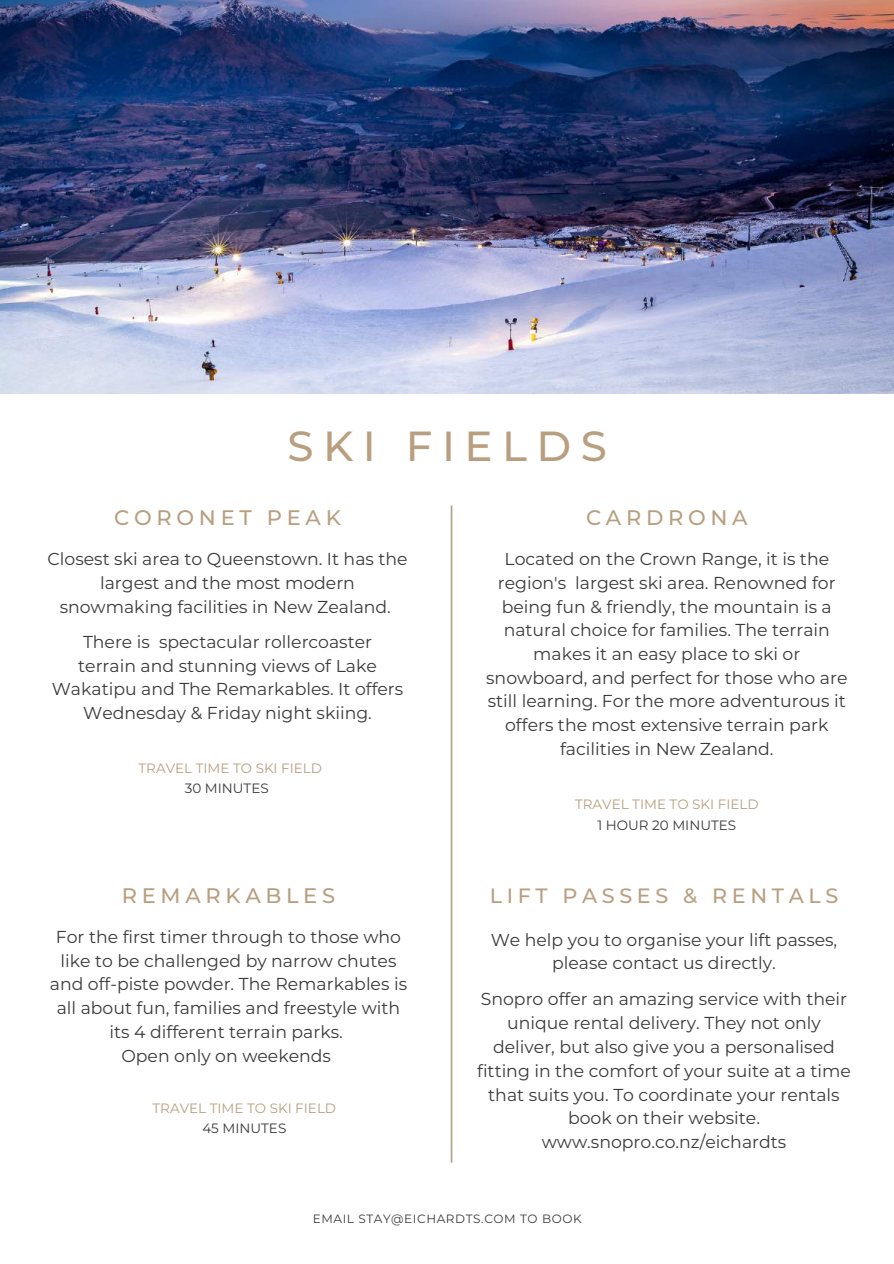
<style>
.page{position:relative;width:894px;height:1264px;background:#fff}
.page>*{position:absolute;margin:0;border:0;box-sizing:border-box;transform-origin:0 0}
.t1{font:500 42px "Montserrat";letter-spacing:.225em;color:#b89f80}
.t2{font:500 21px "Montserrat";letter-spacing:.225em;color:#b89f80}
.t3{font:500 20.7px "Montserrat";letter-spacing:.225em;color:#b89f80}
.t4{font:17.25px/23.7px "Montserrat";color:#3a3a3a;text-align:center}
.t5{font:13.5px "Montserrat";color:#b89f80}
.t6{font:13.5px "Montserrat";color:#3a3a3a}
.t7{font:12px "Montserrat";letter-spacing:.05em;color:#3a3a3a}
</style>
<div class="page">
<img style="left:0;top:0;width:893px;height:393px">
<svg style="left:450px;top:505px;width:2px;height:657px"></svg>
<h1 class="t1" style="left:287px;top:421px;width:321px">SKI FIELDS</h1>
<p class="t2" style="left:114px;top:505px;width:228px">CORONET PEAK</p>
<p class="t4" style="left:47px;top:547px;width:361px">Closest ski area to Queenstown. It has the largest and the most modern snowmaking facilities in New Zealand.</p>
<p class="t4" style="left:52px;top:630px;width:353px">There is spectacular rollercoaster<br>terrain and stunning views of Lake Wakatipu and The Remarkables. It offers Wednesday &amp; Friday night skiing.</p>
<p class="t5" style="left:138px;top:760px;width:185px">TRAVEL TIME TO SKI FIELD</p>
<p class="t6" style="left:185px;top:780px;width:85px">30 MINUTES</p>
<p class="t2" style="left:122px;top:883px;width:215px">REMARKABLES</p>
<p class="t4" style="left:50px;top:925px;width:359px">For the first timer through to those who like to be challenged by narrow chutes and off-piste powder. The Remarkables is all about fun, families and freestyle with its 4 different terrain parks.<br>Open only on weekends</p>
<p class="t5" style="left:152px;top:1099px;width:185px">TRAVEL TIME TO SKI FIELD</p>
<p class="t6" style="left:202px;top:1119px;width:85px">45 MINUTES</p>
<p class="t2" style="left:586px;top:505px;width:163px">CARDRONA</p>
<p class="t4" style="left:486px;top:547px;width:362px">Located on the Crown Range, it is the region's largest ski area. Renowned for being fun &amp; friendly, the mountain is a natural choice for families. The terrain makes it an easy place to ski or snowboard, and perfect for those who are still learning. For the more adventurous it offers the most extensive terrain park facilities in New Zealand.</p>
<p class="t5" style="left:575px;top:796px;width:185px">TRAVEL TIME TO SKI FIELD</p>
<p class="t6" style="left:597px;top:816px;width:140px">1 HOUR 20 MINUTES</p>
<p class="t3" style="left:489px;top:882px;width:350px">LIFT PASSES &amp; RENTALS</p>
<p class="t4" style="left:490px;top:927px;width:348px">We help you to organise your lift passes, please contact us directly.</p>
<p class="t4" style="left:477px;top:986px;width:375px">Snopro offer an amazing service with their unique rental delivery. They not only deliver, but also give you a personalised fitting in the comfort of your suite at a time that suits you. To coordinate your rentals book on their website. www.snopro.co.nz/eichardts</p>
<p class="t7" style="left:313px;top:1211px;width:270px">EMAIL STAY@EICHARDTS.COM TO BOOK</p>
</div>
